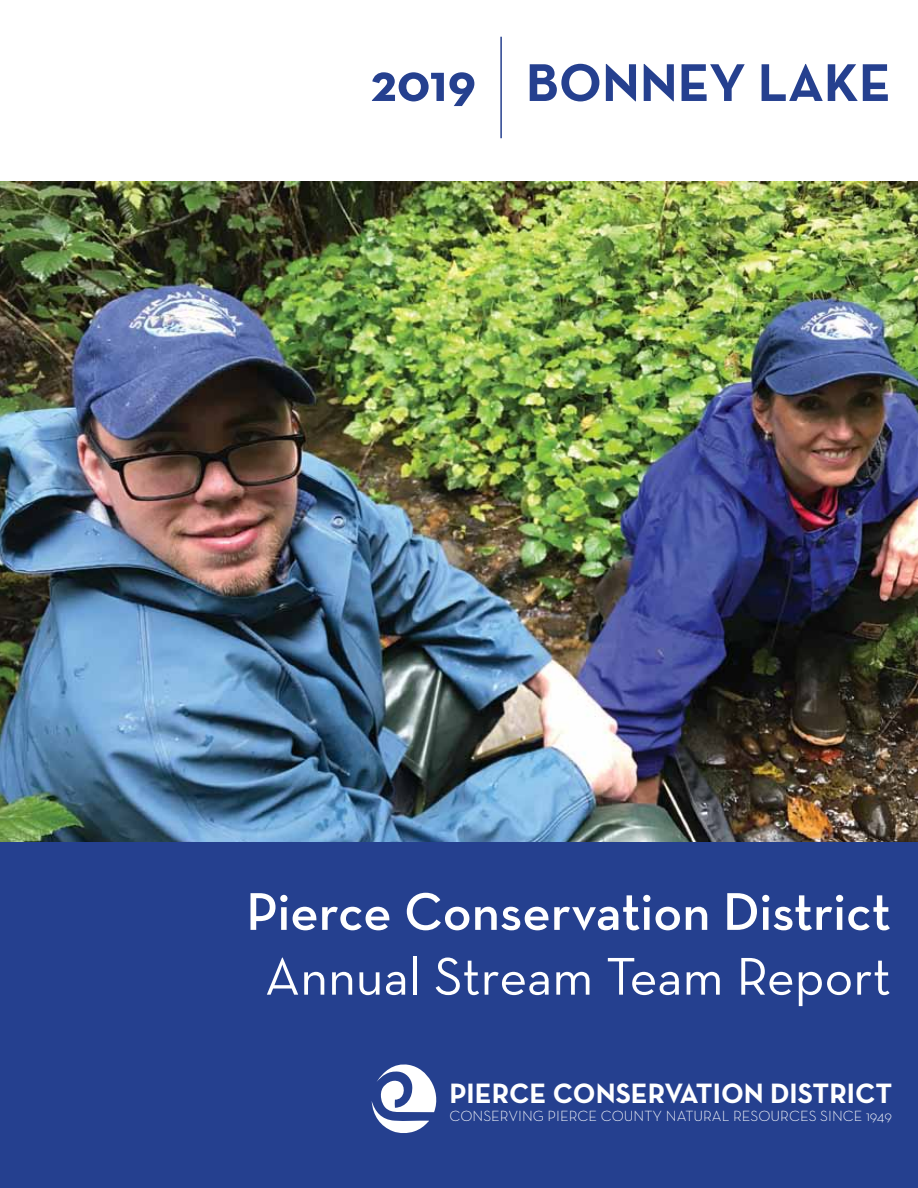
<style>
.page{position:relative;width:918px;height:1188px;background:#fff}
.page>*{position:absolute;margin:0;border:0;box-sizing:border-box;transform-origin:0 0}
.t1{font:600 54px "Neutraface Text";color:#fff}
.t2{font:54px "Neutraface Text";color:#fff}
.t3{font:700 54px "Neutraface Text";color:#25408f}
.t4{font:700 28.5px "Neutraface Text";color:#fff}
.t5{font:300 15px "Neutraface Text";color:#fff}
</style>
<div class="page">
<img style="left:0;top:181px;width:918px;height:661px">
<div style="left:0;top:842px;width:918px;height:346px;background:#25408f"></div>
<svg style="left:372px;top:1064px;width:65px;height:69px"></svg>
<hr style="left:500px;top:37px;width:2px;height:101px;background:#25408f">
<h1 class="t3" style="left:371px;top:48px;width:522px">2019 BONNEY LAKE</h1>
<h1 class="t1" style="left:246px;top:878px;width:646px">Pierce Conservation District</h1>
<h1 class="t2" style="left:265px;top:943px;width:628px">Annual Stream Team Report</h1>
<h2 class="t4" style="left:449px;top:1075px;width:444px">PIERCE CONSERVATION DISTRICT</h2>
<p class="t5" style="left:449px;top:1106px;width:444px">CONSERVING PIERCE COUNTY NATURAL RESOURCES SINCE 1949</p>
</div>
